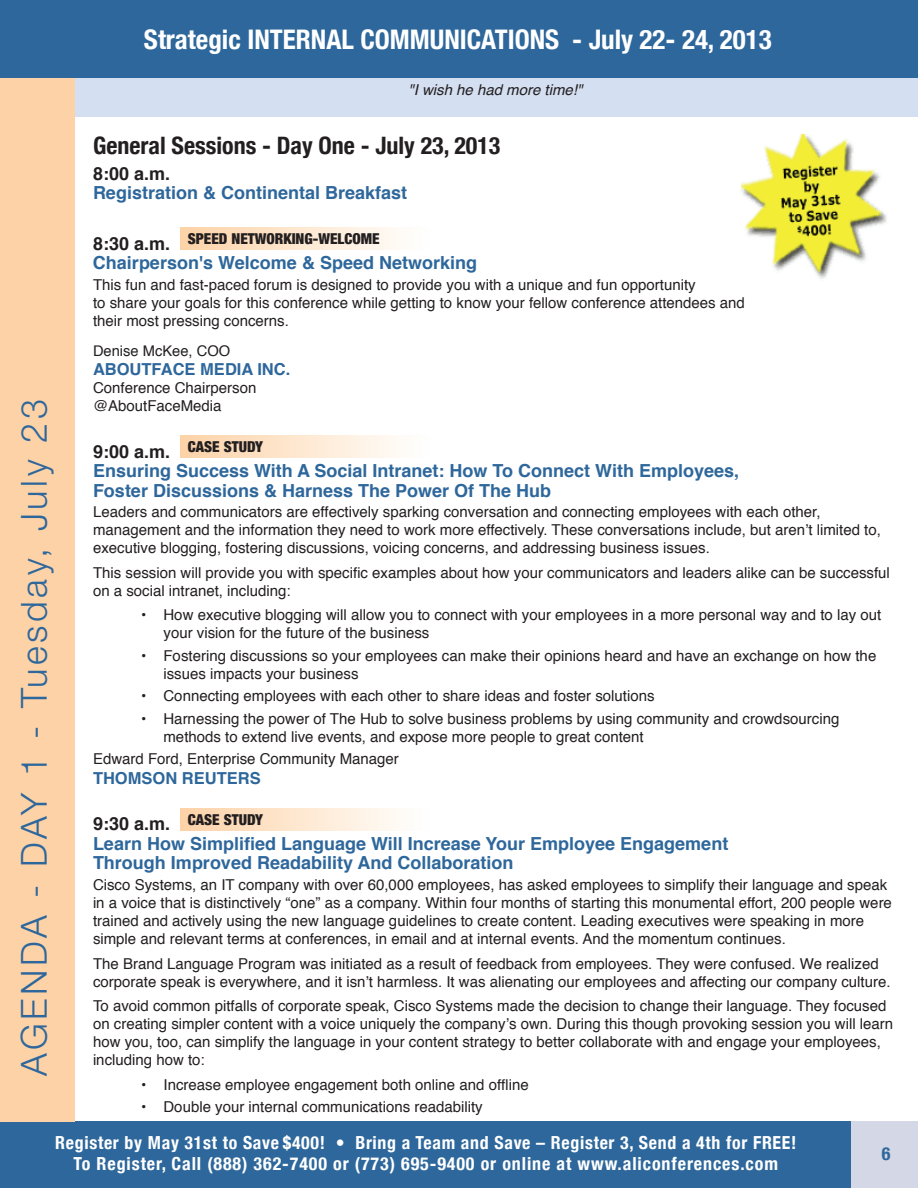
<style>
.page{position:relative;width:918px;height:1188px;background:#fff}
.page>*{position:absolute;margin:0;border:0;box-sizing:border-box;transform-origin:0 0}
.t1{font:300 36px "Helvetica Neue";letter-spacing:.1em;color:#2e679b}
.t2{font:700 condensed 27px "Helvetica Neue";color:#fff}
.t3{font:700 condensed 24px "Helvetica Neue";color:#231f20}
.t4{font:700 18px/19.5px "Helvetica";color:#2e679b}
.t5{font:700 condensed 18px/21.6px "Helvetica Neue";letter-spacing:.045em;color:#fff;text-align:center}
.t6{font:700 18px "Helvetica";color:#231f20}
.t7{font:700 condensed 18px "Helvetica Neue";color:#2e679b}
.t8{font:700 16.5px "Helvetica";color:#2e679b}
.t9{font:15px/18px "Helvetica";color:#231f20}
.t10{font:900 condensed 15px "Helvetica Neue";color:#231f20}
.t11{font:italic 15px "Helvetica";color:#231f20}
.t12{font:14.7px "Helvetica";color:#231f20}
.s1{font-family:"Helvetica";font-weight:700;font-stretch:normal;font-size:18px}
</style>
<div class="page">
<div style="left:73px;top:78px;width:845px;height:38px;background:#d4dff1"></div>
<div style="left:0;top:1122px;width:852px;height:66px;background:#2e679b"></div>
<div style="left:852px;top:1122px;width:66px;height:66px;background:#d3d7e6"></div>
<div style="left:0;top:77px;width:74px;height:1045px;background:#fdd2a7"></div>
<div style="left:0;top:0;width:918px;height:78px;background:#2e679b"></div>
<div style="left:180px;top:228px;width:255px;height:22px;background:linear-gradient(to right,#fdd2a7,#feffff)"></div>
<div style="left:180px;top:436px;width:255px;height:22px;background:linear-gradient(to right,#fdd2a7,#feffff)"></div>
<div style="left:180px;top:809px;width:255px;height:21px;background:linear-gradient(to right,#fdd2a7,#feffff)"></div>
<img style="left:720px;top:116px;width:187px;height:163px">
<h2 class="t2" style="left:144px;top:23px;width:629px">Strategic INTERNAL COMMUNICATIONS - July 22- 24, 2013</h2>
<h1 class="t1" style="left:12px;top:1076px;width:679px;rotate:-90deg">AGENDA - DAY 1 - Tuesday, July 23</h1>
<p class="t11" style="left:408px;top:78px;width:176px">"I wish he had more time!"</p>
<h3 class="t3" style="left:93px;top:131px;width:409px">General Sessions - Day One - July 23, 2013</h3>
<p class="t6" style="left:93px;top:159px;width:79px">8:00 a.m.</p>
<p class="t4" style="left:93px;top:184px;width:316px">Registration &amp; Continental Breakfast</p>
<p class="t10" style="left:93px;top:229px;width:288px"><span class="s1">8:30 a.m.</span> SPEED NETWORKING-WELCOME</p>
<p class="t4" style="left:93px;top:253px;width:386px">Chairperson's Welcome &amp; Speed Networking</p>
<p class="t9" style="left:93px;top:276px;width:653px">This fun and fast-paced forum is designed to provide you with a unique and fun opportunity<br>to share your goals for this conference while getting to know your fellow conference attendees and their most pressing concerns.</p>
<p class="t12" style="left:93px;top:339px;width:139px">Denise McKee, COO</p>
<p class="t8" style="left:93px;top:356px;width:199px">ABOUTFACE MEDIA INC.</p>
<p class="t9" style="left:93px;top:379px;width:165px">Conference Chairperson @AboutFaceMedia</p>
<p class="t10" style="left:93px;top:437px;width:171px"><span class="s1">9:00 a.m.</span> CASE STUDY</p>
<p class="t4" style="left:93px;top:461px;width:648px">Ensuring Success With A Social Intranet: How To Connect With Employees,<br>Foster Discussions &amp; Harness The Power Of The Hub</p>
<p class="t9" style="left:93px;top:503px;width:789px">Leaders and communicators are effectively sparking conversation and connecting employees with each other, management and the information they need to work more effectively. These conversations include, but aren’t limited to, executive blogging, fostering discussions, voicing concerns, and addressing business issues.</p>
<p class="t9" style="left:93px;top:564px;width:798px">This session will provide you with specific examples about how your communicators and leaders alike can be successful on a social intranet, including:</p>
<p class="t9" style="left:164px;top:607px;width:719px;text-indent:-22px">• How executive blogging will allow you to connect with your employees in a more personal way and to lay out your vision for the future of the business</p>
<p class="t9" style="left:164px;top:647px;width:714px;text-indent:-22px">• Fostering discussions so your employees can make their opinions heard and have an exchange on how the issues impacts your business</p>
<p class="t9" style="left:141px;top:688px;width:515px">• Connecting employees with each other to share ideas and foster solutions</p>
<p class="t9" style="left:164px;top:710px;width:677px;text-indent:-22px">• Harnessing the power of The Hub to solve business problems by using community and crowdsourcing methods to extend live events, and expose more people to great content</p>
<p class="t9" style="left:93px;top:751px;width:307px">Edward Ford, Enterprise Community Manager</p>
<p class="t8" style="left:93px;top:765px;width:169px">THOMSON REUTERS</p>
<p class="t10" style="left:93px;top:810px;width:171px"><span class="s1">9:30 a.m.</span> CASE STUDY</p>
<p class="t4" style="left:93px;top:834px;width:637px">Learn How Simplified Language Will Increase Your Employee Engagement<br>Through Improved Readability And Collaboration</p>
<p class="t9" style="left:93px;top:876px;width:801px">Cisco Systems, an IT company with over 60,000 employees, has asked employees to simplify their language and speak in a voice that is distinctively “one” as a company. Within four months of starting this monumental effort, 200 people were trained and actively using the new language guidelines to create content. Leading executives were speaking in more simple and relevant terms at conferences, in email and at internal events. And the momentum continues.</p>
<p class="t9" style="left:93px;top:955px;width:799px">The Brand Language Program was initiated as a result of feedback from employees. They were confused. We realized corporate speak is everywhere, and it isn’t harmless. It was alienating our employees and affecting our company culture.</p>
<p class="t9" style="left:93px;top:998px;width:802px">To avoid common pitfalls of corporate speak, Cisco Systems made the decision to change their language. They focused on creating simpler content with a voice uniquely the company’s own. During this though provoking session you will learn how you, too, can simplify the language in your content strategy to better collaborate with and engage your employees, including how to:</p>
<p class="t9" style="left:141px;top:1076px;width:389px">• Increase employee engagement both online and offline</p>
<p class="t9" style="left:141px;top:1098px;width:343px">• Double your internal communications readability</p>
<p class="t5" style="left:55px;top:1131px;width:743px">Register by May 31st to Save $400! • Bring a Team and Save – Register 3, Send a 4th for FREE!<br>To Register, Call (888) 362-7400 or (773) 695-9400 or online at www.aliconferences.com</p>
<p class="t7" style="left:882px;top:1142px;width:10px">6</p>
</div>
